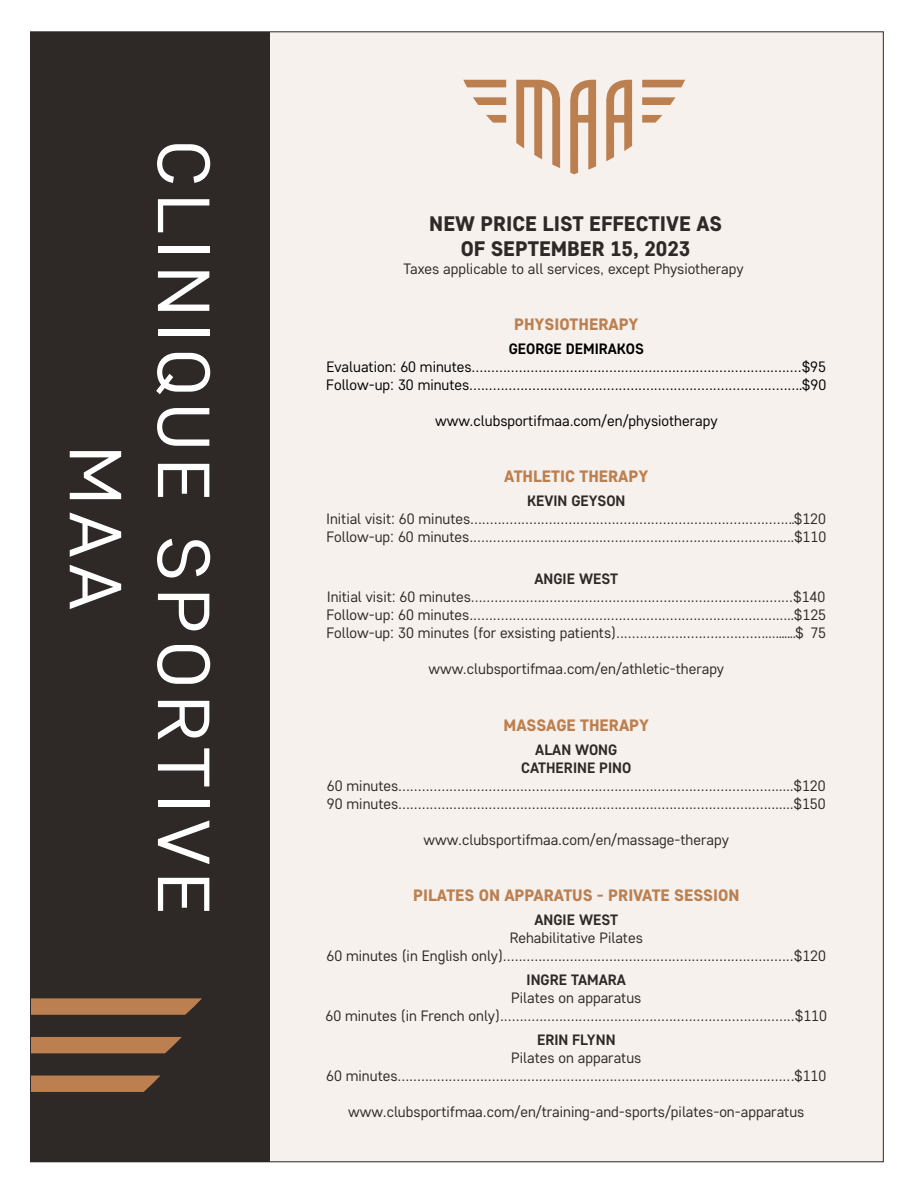
<style>
.page{position:relative;width:918px;height:1188px;background:#fff}
.page>*{position:absolute;margin:0;border:0;box-sizing:border-box;transform-origin:0 0}
.t1{font:73.5px/88.2px "Core Sans D35";letter-spacing:.085em;color:#fff;text-align:center;scale:1.08 1}
.t2{font:800 21px/25.2px "Core Sans D65";color:#2e2926;text-align:center}
.t3{font:800 16.5px "Core Sans D65";color:#bc8050}
.t4{font:15px/18px "Core Sans D35";color:#2e2926;text-align:center}
.t5{font:15px/18px "Core Sans D35";color:#000}
.t6{font:700 15px/18px "Core Sans D55";color:#2e2926;text-align:center}
.t7{font:700 15px "Core Sans D55";color:#000}
</style>
<div class="page">
<div style="left:30px;top:32px;width:853px;height:1130px;background:#f6f1ed"></div>
<div style="left:30px;top:32px;width:240px;height:1130px;background:#2e2926"></div>
<svg style="left:463px;top:80px;width:43px;height:7px"></svg>
<svg style="left:570px;top:80px;width:26px;height:94px"></svg>
<svg style="left:516px;top:80px;width:44px;height:88px"></svg>
<svg style="left:473px;top:97px;width:33px;height:8px"></svg>
<svg style="left:486px;top:115px;width:20px;height:8px"></svg>
<svg style="left:642px;top:80px;width:43px;height:7px"></svg>
<svg style="left:642px;top:97px;width:33px;height:8px"></svg>
<svg style="left:642px;top:115px;width:20px;height:8px"></svg>
<svg style="left:606px;top:80px;width:26px;height:81px"></svg>
<svg style="left:32px;top:998px;width:170px;height:17px;background:#b0784c"></svg>
<div style="left:32px;top:1037px;width:150px;height:16px;background:#bc8050"></div>
<div style="left:32px;top:1076px;width:128px;height:16px;background:#bc8050"></div>
<h1 class="t1" style="left:230px;top:140px;width:719px;rotate:90deg">CLINIQUE SPORTIVE<br>MAA</h1>
<h2 class="t2" style="left:429px;top:210px;width:294px">NEW PRICE LIST EFFECTIVE AS<br>OF SEPTEMBER 15, 2023</h2>
<p class="t4" style="left:404px;top:259px;width:342px">Taxes applicable to all services, except Physiotherapy</p>
<p class="t3" style="left:514px;top:313px;width:126px">PHYSIOTHERAPY</p>
<p class="t7" style="left:509px;top:339px;width:137px">GEORGE DEMIRAKOS</p>
<p class="t5" style="left:326px;top:357px;width:501px">Evaluation: 60 minutes....................................................................................$95<br>Follow-up: 30 minutes.....................................................................................$90</p>
<p class="t5" style="left:435px;top:411px;width:284px">www.clubsportifmaa.com/en/physiotherapy</p>
<p class="t3" style="left:504px;top:465px;width:146px">ATHLETIC THERAPY</p>
<p class="t6" style="left:527px;top:491px;width:100px">KEVIN GEYSON</p>
<p class="t4" style="left:326px;top:509px;width:501px;text-align:left">Initial visit: 60 minutes...................................................................................$120<br>Follow-up: 60 minutes...................................................................................$110</p>
<p class="t6" style="left:535px;top:569px;width:85px">ANGIE WEST</p>
<p class="t4" style="left:326px;top:587px;width:501px;text-align:justify">Initial visit: 60 minutes..................................................................................$140<br>Follow-up: 60 minutes...................................................................................$125<br>Follow-up: 30 minutes (for exsisting patients)................................................$ 75</p>
<p class="t4" style="left:428px;top:659px;width:297px">www.clubsportifmaa.com/en/athletic-therapy</p>
<p class="t3" style="left:504px;top:715px;width:147px">MASSAGE THERAPY</p>
<p class="t6" style="left:521px;top:741px;width:112px">ALAN WONG<br>CATHERINE PINO</p>
<p class="t4" style="left:327px;top:777px;width:500px;text-align:left">60 minutes.....................................................................................................$120<br>90 minutes.....................................................................................................$150</p>
<p class="t4" style="left:424px;top:831px;width:307px">www.clubsportifmaa.com/en/massage-therapy</p>
<p class="t3" style="left:413px;top:885px;width:328px">PILATES ON APPARATUS - PRIVATE SESSION</p>
<p class="t6" style="left:535px;top:911px;width:85px">ANGIE WEST</p>
<p class="t4" style="left:327px;top:929px;width:501px">Rehabilitative Pilates<br>60 minutes (in English only)..........................................................................$120</p>
<p class="t6" style="left:527px;top:971px;width:101px">INGRE TAMARA</p>
<p class="t4" style="left:326px;top:989px;width:503px">Pilates on apparatus<br>60 minutes (in French only)...........................................................................$110</p>
<p class="t6" style="left:537px;top:1031px;width:80px">ERIN FLYNN</p>
<p class="t4" style="left:326px;top:1049px;width:502px">Pilates on apparatus<br>60 minutes.....................................................................................................$110</p>
<p class="t4" style="left:348px;top:1103px;width:458px">www.clubsportifmaa.com/en/training-and-sports/pilates-on-apparatus</p>
</div>
